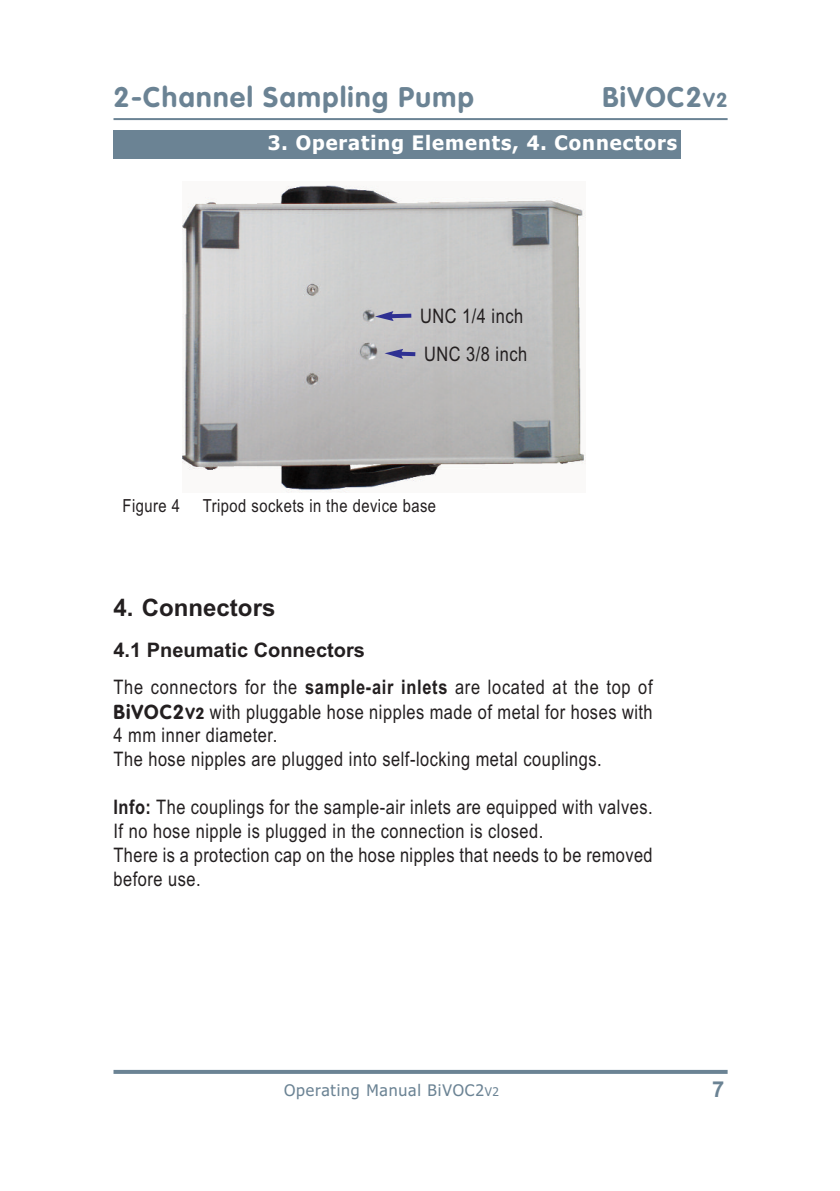
<style>
.page{position:relative;width:840px;height:1191px;background:#fff}
.page>*{position:absolute;margin:0;border:0;box-sizing:border-box;transform-origin:0 0}
.t1{font:700 28px "VAG Rounded";letter-spacing:.05em;color:#6b8394}
.t2{font:700 24px "Arial";color:#231f20}
.t3{font:700 22px "Arial";color:#6b8394}
.t4{font:20px/24px "Arial Narrow";letter-spacing:.025em;color:#231f20}
.t5{font:700 20px "Tahoma";letter-spacing:.05em;color:#fff}
.t6{font:700 20px "Arial";color:#231f20}
.t7{font:18px "Arial Narrow";letter-spacing:.025em;color:#231f20}
.t8{font:16px "Tahoma";letter-spacing:.05em;color:#6b8394}
.s1{font-size:20px}
.s2{font-weight:700}
.s3{font-family:"VAG Rounded";font-weight:700}
.s4{font-family:"VAG Rounded";font-weight:700;font-size:16px}
.s5{font-size:12px}
</style>
<div class="page">
<hr style="left:113px;top:118px;width:614px;height:2px;background:#6b8394">
<svg style="left:113px;top:1069px;width:614px;height:4px;fill:#6b8394"></svg>
<div style="left:113px;top:130px;width:567px;height:29px;background:#6b8394"></div>
<img style="left:182px;top:185px;width:403px;height:307px">
<svg style="left:375px;top:311px;width:40px;height:10px"></svg>
<svg style="left:384px;top:349px;width:35px;height:10px"></svg>
<h1 class="t1" style="left:113px;top:80px;width:362px">2-Channel Sampling Pump</h1>
<h1 class="t1" style="left:602px;top:80px;width:126px">BiVOC2<span class="s1">V2</span></h1>
<p class="t5" style="left:268px;top:132px;width:410px">3. Operating Elements, 4. Connectors</p>
<p class="t4" style="left:420px;top:304px;width:105px">UNC 1/4 inch</p>
<p class="t4" style="left:424px;top:342px;width:105px">UNC 3/8 inch</p>
<p class="t7" style="left:122px;top:495px;width:59px">Figure 4</p>
<p class="t7" style="left:203px;top:495px;width:234px">Tripod sockets in the device base</p>
<p class="t2" style="left:113px;top:594px;width:163px">4. Connectors</p>
<p class="t6" style="left:113px;top:638px;width:253px">4.1 Pneumatic Connectors</p>
<p class="t4" style="left:113px;top:675px;width:540px">The connectors for the <span class="s2">sample-air inlets</span> are located at the top of <span class="s3">BiVOC2</span><span class="s4">V2</span> with pluggable hose nipples made of metal for hoses with 4 mm inner diameter.<br>The hose nipples are plugged into self-locking metal couplings.</p>
<p class="t4" style="left:113px;top:795px;width:540px"><span class="s2">Info:</span> The couplings for the sample-air inlets are equipped with valves.<br>If no hose nipple is plugged in the connection is closed.<br>There is a protection cap on the hose nipples that needs to be removed before use.</p>
<p class="t8" style="left:284px;top:1081px;width:216px">Operating Manual BiVOC2<span class="s5">V2</span></p>
<p class="t3" style="left:711px;top:1077px;width:14px">7</p>
</div>
